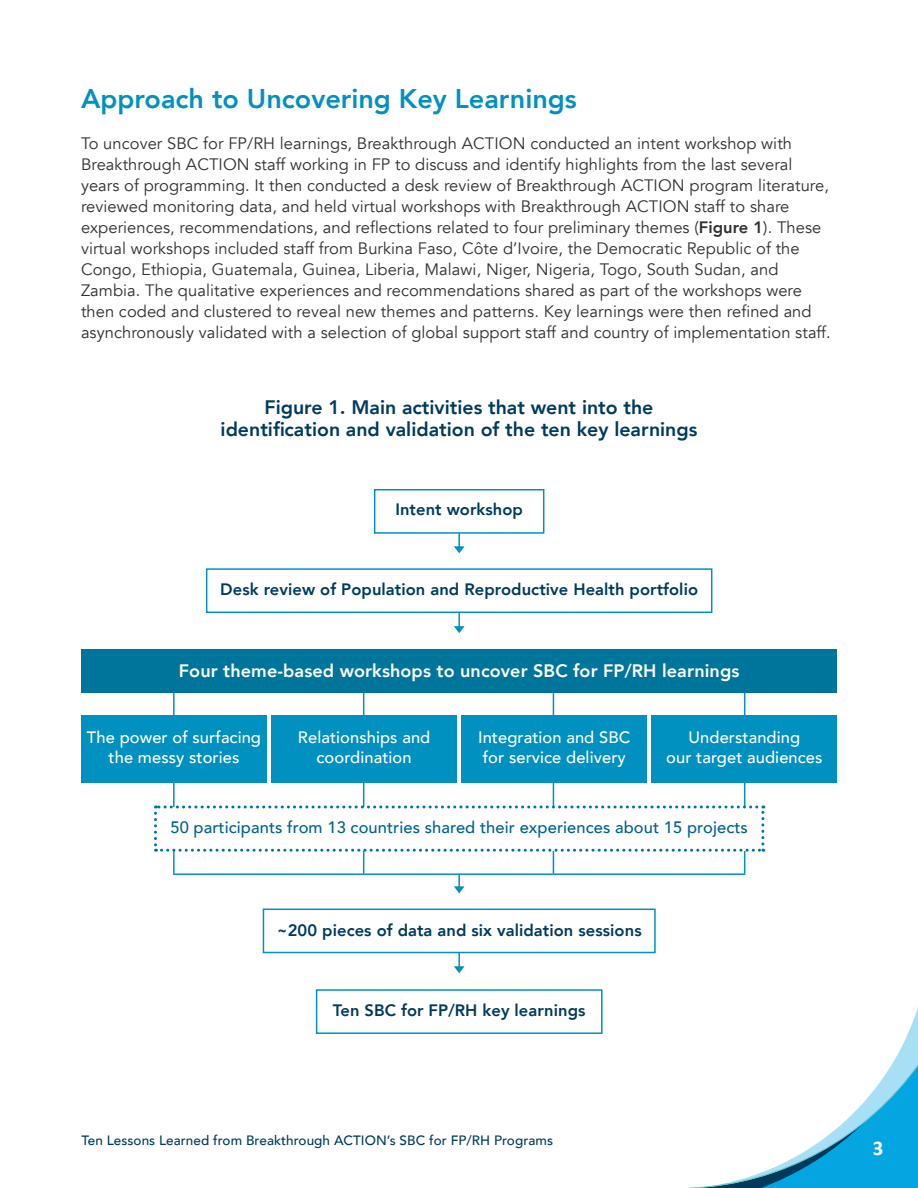
<style>
.page{position:relative;width:918px;height:1188px;background:#fff}
.page>*{position:absolute;margin:0;border:0;box-sizing:border-box;transform-origin:0 0}
.Heading_Spacing{font:800 27px "Avenir";color:#0091c1}
.t1{font:700 21px "Calibri";color:#fff}
.Heading_Spacing-2{font:800 19.5px/22.5px "Avenir";color:#003a5d;text-align:center}
.Body_Copy{font:800 18px "Avenir";letter-spacing:.005em;color:#fff}
.Body_Copy-2{font:16.5px/21px "Avenir";letter-spacing:.005em;color:#312f30}
.Body_Copy-3{font:800 16.5px "Avenir";letter-spacing:.005em;color:#003a5d}
.Body_Copy-4{font:500 16.5px/19.5px "Avenir";letter-spacing:.005em;color:#fff;text-align:center}
.Body_Copy-5{font:500 16.5px "Avenir";letter-spacing:.005em;color:#00628b}
.t2{font:500 13.5px "Avenir";letter-spacing:.005em;color:#003a5d}
.s1{font-weight:800}
</style>
<div class="page">
<svg style="left:897px;top:1007px;width:21px;height:48px"></svg>
<svg style="left:689px;top:1055px;width:229px;height:133px"></svg>
<hr style="left:173px;top:673px;width:2px;height:201px;background:#0091c1">
<hr style="left:173px;top:873px;width:572px;height:2px;background:#0091c1">
<hr style="left:363px;top:673px;width:1px;height:201px;background:#0091c1">
<hr style="left:553px;top:673px;width:1px;height:201px;background:#0091c1">
<hr style="left:744px;top:673px;width:1px;height:201px;background:#0091c1">
<svg style="left:454px;top:874px;width:11px;height:19px"></svg>
<svg style="left:154px;top:806px;width:610px;height:46px"></svg>
<svg style="left:454px;top:966px;width:11px;height:7px"></svg>
<hr style="left:458px;top:946px;width:2px;height:22px;background:#0091c1">
<div style="left:263px;top:909px;width:393px;height:44px;background:#fff;border:2px solid #0091c1"></div>
<div style="left:316px;top:989px;width:287px;height:45px;background:#fff;border:2px solid #0091c1"></div>
<div style="left:81px;top:715px;width:186px;height:68px;background:#0091c1"></div>
<div style="left:271px;top:715px;width:186px;height:68px;background:#0091c1"></div>
<div style="left:461px;top:715px;width:186px;height:68px;background:#0091c1"></div>
<div style="left:652px;top:715px;width:185px;height:68px;background:#0091c1"></div>
<svg style="left:454px;top:626px;width:11px;height:7px"></svg>
<hr style="left:458px;top:606px;width:2px;height:22px;background:#0091c1">
<svg style="left:454px;top:546px;width:11px;height:7px"></svg>
<hr style="left:458px;top:526px;width:2px;height:22px;background:#0091c1">
<div style="left:81px;top:650px;width:756px;height:43px;background:#00759c"></div>
<div style="left:374px;top:489px;width:170px;height:45px;background:#fff;border:2px solid #0091c1"></div>
<div style="left:206px;top:568px;width:506px;height:45px;background:#fff;border:2px solid #0091c1"></div>
<p class="Heading_Spacing" style="left:81px;top:78px;width:497px">Approach to Uncovering Key Learnings</p>
<p class="Body_Copy-2" style="left:81px;top:133px;width:751px">To uncover SBC for FP/RH learnings, Breakthrough ACTION conducted an intent workshop with Breakthrough ACTION staff working in FP to discuss and identify highlights from the last several years of programming. It then conducted a desk review of Breakthrough ACTION program literature, reviewed monitoring data, and held virtual workshops with Breakthrough ACTION staff to share experiences, recommendations, and reflections related to four preliminary themes (<span class="s1">Figure 1</span>). These virtual workshops included staff from Burkina Faso, Côte d’Ivoire, the Democratic Republic of the Congo, Ethiopia, Guatemala, Guinea, Liberia, Malawi, Niger, Nigeria, Togo, South Sudan, and Zambia. The qualitative experiences and recommendations shared as part of the workshops were then coded and clustered to reveal new themes and patterns. Key learnings were then refined and asynchronously validated with a selection of global support staff and country of implementation staff.</p>
<p class="Heading_Spacing-2" style="left:221px;top:396px;width:478px">Figure 1. Main activities that went into the identification and validation of the ten key learnings</p>
<p class="Body_Copy-3" style="left:395px;top:497px;width:129px">Intent workshop</p>
<p class="Body_Copy-3" style="left:220px;top:576px;width:479px">Desk review of Population and Reproductive Health portfolio</p>
<p class="Body_Copy" style="left:179px;top:656px;width:562px">Four theme-based workshops to uncover SBC for FP/RH learnings</p>
<p class="Body_Copy-4" style="left:87px;top:727px;width:176px">The power of surfacing the messy stories</p>
<p class="Body_Copy-4" style="left:298px;top:727px;width:134px">Relationships and coordination</p>
<p class="Body_Copy-4" style="left:478px;top:727px;width:154px;text-align:left">Integration and SBC for service delivery</p>
<p class="Body_Copy-4" style="left:666px;top:727px;width:158px">Understanding<br>our target audiences</p>
<p class="Body_Copy-5" style="left:170px;top:813px;width:579px">50 participants from 13 countries shared their experiences about 15 projects</p>
<p class="Body_Copy-3" style="left:277px;top:918px;width:366px">~200 pieces of data and six validation sessions</p>
<p class="Body_Copy-3" style="left:333px;top:998px;width:254px">Ten SBC for FP/RH key learnings</p>
<p class="t2" style="left:82px;top:1128px;width:473px">Ten Lessons Learned from Breakthrough ACTION’s SBC for FP/RH Programs</p>
<p class="t1" style="left:873px;top:1135px;width:12px">3</p>
</div>
